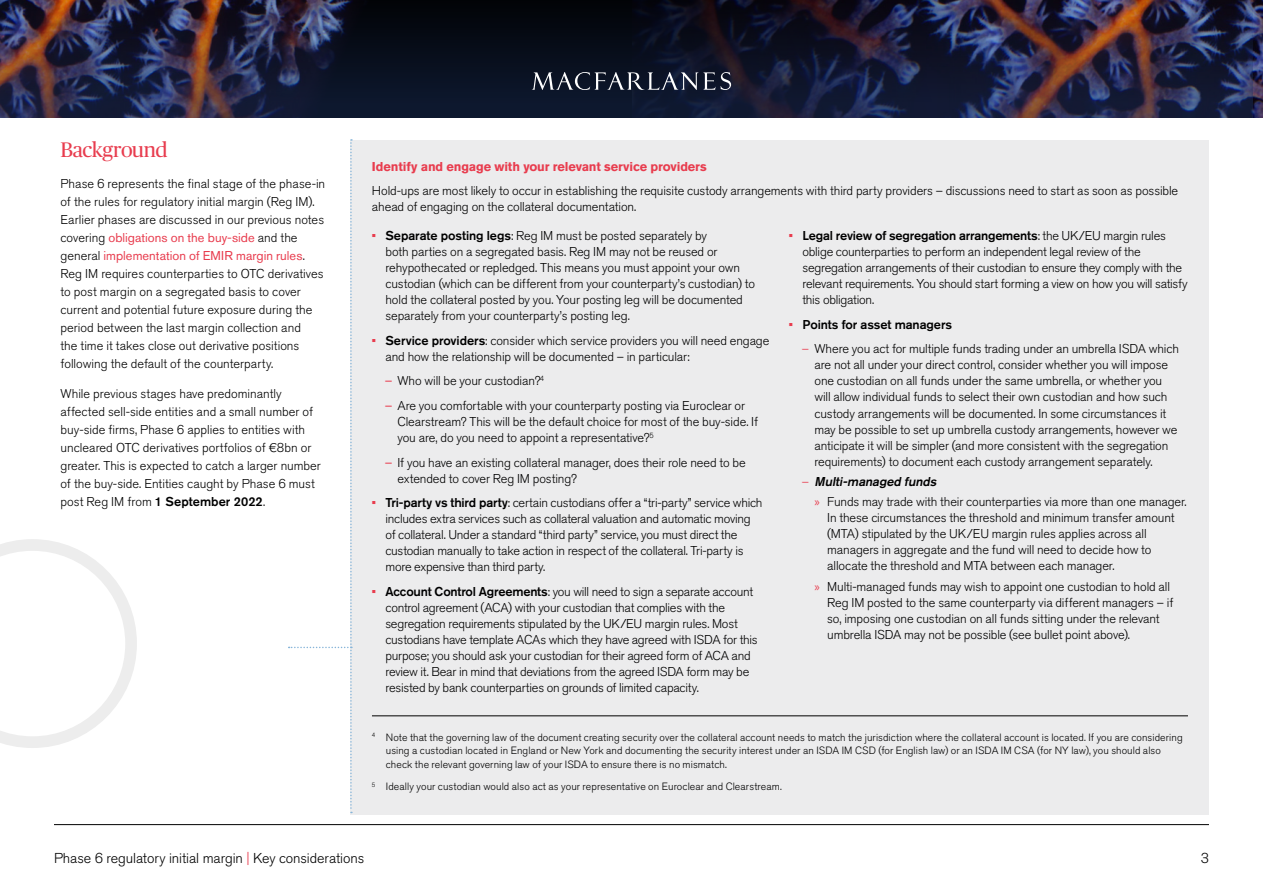
<style>
.page{position:relative;width:1263px;height:893px;background:#fff}
.page>*{position:absolute;margin:0;border:0;box-sizing:border-box;transform-origin:0 0}
.t1{font:21px "Publico Headline";letter-spacing:-.02em;color:#e83c4e}
.t2{font:300 14.25px "Akzidenz Grotesk BQ";letter-spacing:-.005em;color:#000}
.t3{font:300 12.75px/16px "Akzidenz Grotesk BQ";letter-spacing:-.01em;color:#000}
.t4{font:700 12.75px "Akzidenz Grotesk BQ";letter-spacing:-.01em;color:#e83c4e}
.t5{font:500 12.75px "Akzidenz Grotesk BQ";letter-spacing:-.005em;color:#000}
.t6{font:300 10.5px/13.5px "Akzidenz Grotesk BQ";letter-spacing:.005em;color:#000}
.s1{font-weight:400;color:#e83c4e}
.s2{font-weight:500}
.s3{font-weight:500;color:#e83c4e}
.s4{color:#e83c4e}
.s5{font-weight:500;font-style:italic}
.s6{font-family:"Myriad Pro";font-weight:400;color:#e83c4e}
</style>
<div class="page">
<img style="left:0;top:0;width:1252px;height:118px">
<svg style="left:532px;top:72px;width:183px;height:18px"></svg>
<svg style="left:721px;top:72px;width:10px;height:18px"></svg>
<hr style="left:54px;top:824px;width:1155px;height:1px;background:#000">
<div style="left:351px;top:140px;width:858px;height:675px;background:#ececed"></div>
<svg style="left:289px;top:139px;width:63px;height:674px"></svg>
<hr style="left:372px;top:716px;width:816px;height:1px;background:#000">
<svg style="left:0;top:539px;width:137px;height:209px"></svg>
<h1 class="t1" style="left:60px;top:135px;width:109px">Background</h1>
<p class="t3" style="left:60px;top:174px;width:266px;line-height:18px">Phase 6 represents the final stage of the phase-in of the rules for regulatory initial margin (Reg IM).<br>Earlier phases are discussed in our previous notes covering <span class="s1">obligations on the buy-side</span> and the general <span class="s1">implementation of EMIR margin rules</span>.<br>Reg IM requires counterparties to OTC derivatives to post margin on a segregated basis to cover current and potential future exposure during the period between the last margin collection and<br>the time it takes close out derivative positions following the default of the counterparty.</p>
<p class="t3" style="left:60px;top:385px;width:262px;line-height:18px">While previous stages have predominantly affected sell-side entities and a small number of buy-side firms, Phase 6 applies to entities with uncleared OTC derivatives portfolios of €8bn or greater. This is expected to catch a larger number of the buy-side. Entities caught by Phase 6 must post Reg IM from <span class="s2">1 September 2022</span>.</p>
<p class="t4" style="left:372px;top:159px;width:336px">Identify and engage with your relevant service providers</p>
<p class="t3" style="left:372px;top:183px;width:808px">Hold-ups are most likely to occur in establishing the requisite custody arrangements with third party providers – discussions need to start as soon as possible ahead of engaging on the collateral documentation.</p>
<p class="t3" style="left:385px;top:228px;width:371px;text-indent:-14px"><span class="s3">•</span> <span class="s2">Separate posting legs</span>: Reg IM must be posted separately by<br>both parties on a segregated basis. Reg IM may not be reused or rehypothecated or repledged. This means you must appoint your own custodian (which can be different from your counterparty’s custodian) to hold the collateral posted by you. Your posting leg will be documented separately from your counterparty’s posting leg.</p>
<p class="t3" style="left:385px;top:333px;width:385px;text-indent:-14px"><span class="s3">•</span> <span class="s2">Service providers</span>: consider which service providers you will need engage and how the relationship will be documented – in particular:</p>
<p class="t3" style="left:385px;top:373px;width:161px"><span class="s1">–</span> Who will be your custodian?<sup>4</sup></p>
<p class="t3" style="left:397px;top:398px;width:362px;text-indent:-13px"><span class="s1">–</span> Are you comfortable with your counterparty posting via Euroclear or<br>Clearstream? This will be the default choice for most of the buy-side. If you are, do you need to appoint a representative?<sup>5</sup></p>
<p class="t3" style="left:397px;top:454px;width:350px;text-indent:-13px"><span class="s1">–</span> If you have an existing collateral manager, does their role need to be extended to cover Reg IM posting?</p>
<p class="t3" style="left:385px;top:495px;width:379px;text-indent:-14px"><span class="s3">•</span> <span class="s2">Tri-party vs third party</span>: certain custodians offer a “tri-party” service which includes extra services such as collateral valuation and automatic moving of collateral. Under a standard “third party” service, you must direct the custodian manually to take action in respect of the collateral. Tri-party is more expensive than third party.</p>
<p class="t3" style="left:385px;top:584px;width:374px;text-indent:-14px"><span class="s3">•</span> <span class="s2">Account Control Agreements</span>: you will need to sign a separate account control agreement (ACA) with your custodian that complies with the segregation requirements stipulated by the UK/EU margin rules. Most custodians have template ACAs which they have agreed with ISDA for this purpose; you should ask your custodian for their agreed form of ACA and review it. Bear in mind that deviations from the agreed ISDA form may be resisted by bank counterparties on grounds of limited capacity.</p>
<p class="t3" style="left:802px;top:228px;width:387px;text-indent:-14px"><span class="s3">•</span> <span class="s2">Legal review of segregation arrangements</span>: the UK/EU margin rules oblige counterparties to perform an independent legal review of the segregation arrangements of their custodian to ensure they comply with the relevant requirements. You should start forming a view on how you will satisfy this obligation.</p>
<p class="t5" style="left:789px;top:316px;width:165px"><span class="s4">•</span> Points for asset managers</p>
<p class="t3" style="left:814px;top:341px;width:366px;text-indent:-13px"><span class="s4">–</span> Where you act for multiple funds trading under an umbrella ISDA which are not all under your direct control, consider whether you will impose one custodian on all funds under the same umbrella, or whether you will allow individual funds to select their own custodian and how such custody arrangements will be documented. In some circumstances it may be possible to set up umbrella custody arrangements, however we anticipate it will be simpler (and more consistent with the segregation requirements) to document each custody arrangement separately.</p>
<p class="t3" style="left:814px;top:472px;width:374px;line-height:20.2px;text-indent:-13px"><span class="s4">–</span> <span class="s5">Multi-managed funds<br></span><span class="s6">»</span> Funds may trade with their counterparties via more than one manager.</p>
<p class="t3" style="left:827px;top:510px;width:349px">In these circumstances the threshold and minimum transfer amount (MTA) stipulated by the UK/EU margin rules applies across all managers in aggregate and the fund will need to decide how to allocate the threshold and MTA between each manager.</p>
<p class="t3" style="left:827px;top:578px;width:348px;text-indent:-13px"><span class="s6">»</span> Multi-managed funds may wish to appoint one custodian to hold all Reg IM posted to the same counterparty via different managers – if so, imposing one custodian on all funds sitting under the relevant umbrella ISDA may not be possible (see bullet point above).</p>
<p class="t6" style="left:386px;top:730px;width:798px;text-indent:-14px"><sup>4</sup> Note that the governing law of the document creating security over the collateral account needs to match the jurisdiction where the collateral account is located. If you are considering using a custodian located in England or New York and documenting the security interest under an ISDA IM CSD (for English law) or an ISDA IM CSA (for NY law), you should also check the relevant governing law of your ISDA to ensure there is no mismatch.</p>
<p class="t6" style="left:372px;top:780px;width:411px"><sup>5</sup> Ideally your custodian would also act as your representative on Euroclear and Clearstream.</p>
<p class="t2" style="left:54px;top:850px;width:312px">Phase 6 regulatory initial margin <span class="s4">|</span> Key considerations</p>
<p class="t2" style="left:1201px;top:850px;width:10px">3</p>
</div>
